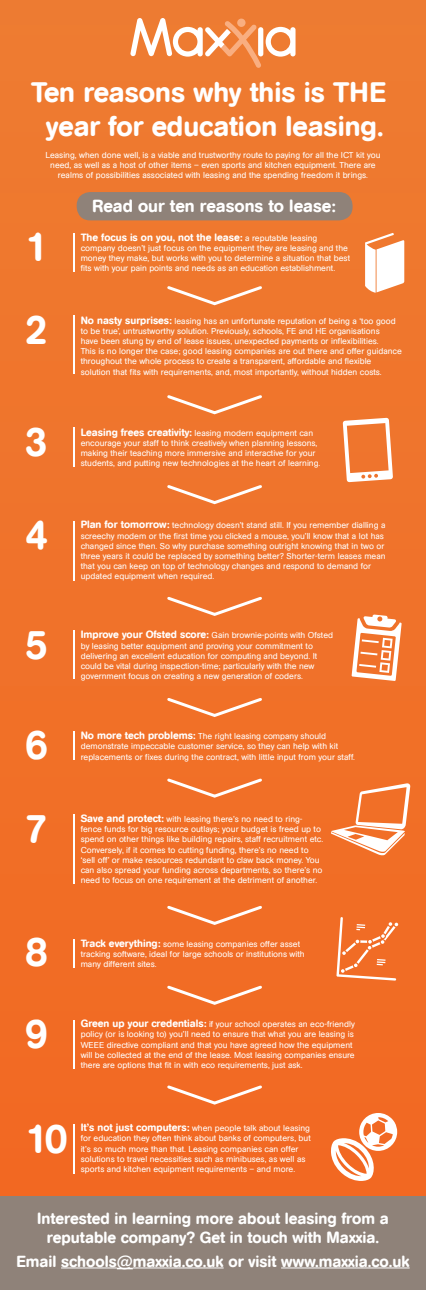
<style>
.page{position:relative;width:426px;height:1290px;background:#fff}
.page>*{position:absolute;margin:0;border:0;box-sizing:border-box;transform-origin:0 0}
.t1{font:500 40.5px "AG Book Rounded";color:#fff}
.t2{font:500 28.1px/33.8px "AG Book Rounded";color:#fff;text-align:center}
.t3{font:500 17.5px "AG Book Rounded";color:#fff}
.t4{font:500 16px/19.2px "AG Book Rounded";color:#fff;text-align:center}
.t5{font:500 10.5px "AG Book Rounded";color:#fff}
.t6{font:8.5px/10.2px "AG Book Rounded";color:#fff}
.s1{font-weight:400;font-size:8.5px}
.s2{font-weight:500;font-size:10.5px}
.s3{font-family:"VAG Rounded BT";font-weight:400}
</style>
<div class="page">
<div style="left:0;top:0;width:425px;height:1290px;background:#f0722a"></div>
<div style="left:0;top:1196px;width:425px;height:94px;background:#8f8279"></div>
<svg style="left:130px;top:18px;width:165px;height:50px"></svg>
<hr style="left:61px;top:1267px;width:56px;height:1px;background:#fff">
<svg style="left:117px;top:1267px;width:16px;height:2px"></svg>
<hr style="left:133px;top:1267px;width:90px;height:1px;background:#fff">
<hr style="left:281px;top:1267px;width:128px;height:1px;background:#fff">
<svg style="left:167px;top:1085px;width:95px;height:20px"></svg>
<svg style="left:167px;top:985px;width:95px;height:20px"></svg>
<svg style="left:167px;top:906px;width:95px;height:19px"></svg>
<svg style="left:167px;top:778px;width:95px;height:20px"></svg>
<svg style="left:167px;top:698px;width:95px;height:19px"></svg>
<svg style="left:167px;top:596px;width:95px;height:20px"></svg>
<svg style="left:167px;top:485px;width:95px;height:20px"></svg>
<svg style="left:167px;top:395px;width:95px;height:20px"></svg>
<svg style="left:167px;top:286px;width:95px;height:20px"></svg>
<svg style="left:331px;top:783px;width:79px;height:72px"></svg>
<svg style="left:351px;top:614px;width:50px;height:67px"></svg>
<svg style="left:365px;top:233px;width:39px;height:60px"></svg>
<svg style="left:336px;top:917px;width:62px;height:63px"></svg>
<svg style="left:342px;top:418px;width:50px;height:64px"></svg>
<svg style="left:331px;top:1113px;width:65px;height:68px"></svg>
<div style="left:77px;top:192px;width:275px;height:28px;background:#8f8279;border-radius:13px"></div>
<hr style="left:73px;top:1124px;width:2px;height:49px;background:#fff">
<hr style="left:73px;top:1020px;width:2px;height:48px;background:#fff">
<hr style="left:73px;top:939px;width:2px;height:29px;background:#fff">
<hr style="left:73px;top:814px;width:2px;height:70px;background:#fff">
<hr style="left:73px;top:731px;width:2px;height:29px;background:#fff">
<hr style="left:73px;top:631px;width:2px;height:48px;background:#fff">
<hr style="left:73px;top:521px;width:2px;height:59px;background:#fff">
<hr style="left:73px;top:427px;width:2px;height:40px;background:#fff">
<hr style="left:73px;top:315px;width:2px;height:59px;background:#fff">
<hr style="left:73px;top:233px;width:2px;height:38px;background:#fff">
<h2 class="t2" style="left:31px;top:76px;width:356px">Ten reasons why this is THE year for education leasing.</h2>
<p class="t6" style="left:45px;top:150px;width:336px;text-align:center">Leasing, when done well, is a viable and trustworthy route to paying for all the ICT kit you need, as well as a host of other items – even sports and kitchen equipment. There are realms of possibilities associated with leasing and the spending freedom it brings.</p>
<h3 class="t3" style="left:92px;top:196px;width:245px">Read our ten reasons to lease:</h3>
<h1 class="t1" style="left:25px;top:224px;width:24px">1</h1>
<p class="t5" style="left:81px;top:231px;width:238px">The focus is on you, not the lease: <span class="s1">a reputable leasing</span></p>
<p class="t6" style="left:81px;top:243px;width:270px">company doesn’t just focus on the equipment they are leasing and the money they make, but works with you to determine a situation that best</p>
<p class="t6" style="left:81px;top:263px;width:255px">fits with your pain points and needs as an education establishment.</p>
<h1 class="t1" style="left:25px;top:306px;width:24px">2</h1>
<p class="t6" style="left:81px;top:316px;width:322px"><span class="s2">No nasty surprises:</span> leasing has an unfortunate reputation of being a ‘too good to be true’, untrustworthy solution. Previously, schools, FE and HE organisations<br>have been stung by end of lease issues, unexpected payments or inflexibilities.<br>This is no longer the case; good leasing companies are out there and offer guidance throughout the whole process to create a transparent, affordable and flexible solution that fits with requirements, and, most importantly, without hidden costs.</p>
<h1 class="t1" style="left:25px;top:418px;width:24px">3</h1>
<p class="t6" style="left:81px;top:427px;width:238px"><span class="s2">Leasing frees creativity:</span> leasing modern equipment can encourage your staff to think creatively when planning lessons, making their teaching more immersive and interactive for your</p>
<p class="t6" style="left:81px;top:458px;width:241px">students, and putting new technologies at the heart of learning.</p>
<h1 class="t1" style="left:25px;top:511px;width:24px">4</h1>
<p class="t6" style="left:81px;top:520px;width:306px"><span class="s2">Plan for tomorrow:</span> technology doesn’t stand still. If you remember dialling a screechy modem or the first time you clicked a mouse, you’ll know that a lot has changed since then. So why purchase something outright knowing that in two or three years it could be replaced by something better? Shorter-term leases mean that you can keep on top of technology changes and respond to demand for updated equipment when required.</p>
<h1 class="t1" style="left:25px;top:621px;width:24px">5</h1>
<p class="t6" style="left:81px;top:630px;width:253px"><span class="s2">Improve your Ofsted score:</span> Gain brownie-points with Ofsted by leasing better equipment and proving your commitment to delivering an excellent education for computing and beyond. It could be vital during inspection-time; particularly with the new government focus on creating a new generation of coders.</p>
<h1 class="t1" style="left:25px;top:721px;width:24px">6</h1>
<p class="t6" style="left:81px;top:731px;width:258px"><span class="s2">No more tech problems:</span> The right leasing company should demonstrate impeccable customer service, so they can help with kit</p>
<p class="t6" style="left:81px;top:752px;width:275px">replacements or fixes during the contract, with little input from your staff.</p>
<h1 class="t1" style="left:25px;top:805px;width:24px">7</h1>
<p class="t6" style="left:81px;top:814px;width:244px"><span class="s2">Save and protect:</span> with leasing there’s no need to ring&shy;fence funds for big resource outlays; your budget is freed up to spend on other things like building repairs, staff recruitment etc.<br>Conversely, if it comes to cutting funding, there’s no need to ‘sell off’ or make resources redundant to claw back money. You can also spread your funding across departments, so there’s no need to focus on one requirement at the detriment of another.</p>
<h1 class="t1" style="left:25px;top:928px;width:24px">8</h1>
<p class="t6" style="left:81px;top:939px;width:225px"><span class="s2">Track everything:</span> some leasing companies offer asset tracking software, ideal for large schools or institutions with</p>
<p class="t6" style="left:81px;top:959px;width:77px">many different sites.</p>
<h1 class="t1" style="left:25px;top:1010px;width:24px">9</h1>
<p class="t6" style="left:81px;top:1019px;width:275px"><span class="s2">Green up your credentials:</span> if your school operates an eco-friendly policy (or is looking to) you’ll need to ensure that what you are leasing is WEEE directive compliant and that you have agreed how the equipment will be collected at the end of the lease. Most leasing companies ensure there are options that fit in with eco requirements, just ask.</p>
<h1 class="t1" style="left:25px;top:1115px;width:44px">10</h1>
<p class="t6" style="left:81px;top:1123px;width:231px"><span class="s2">It’s not just computers:</span> when people talk about leasing for education they often think about banks of computers, but it’s so much more than that. Leasing companies can offer solutions to travel necessities such as minibuses, as well as sports and kitchen equipment requirements – and more.</p>
<h3 class="t4" style="left:37px;top:1209px;width:353px">Interested in learning more about leasing from a reputable company? Get in touch with Maxxia.</h3>
<h3 class="t4" style="left:16px;top:1252px;width:394px">Email schools<span class="s3">@</span>maxxia.co.uk or visit www.maxxia.co.uk</h3>
</div>
